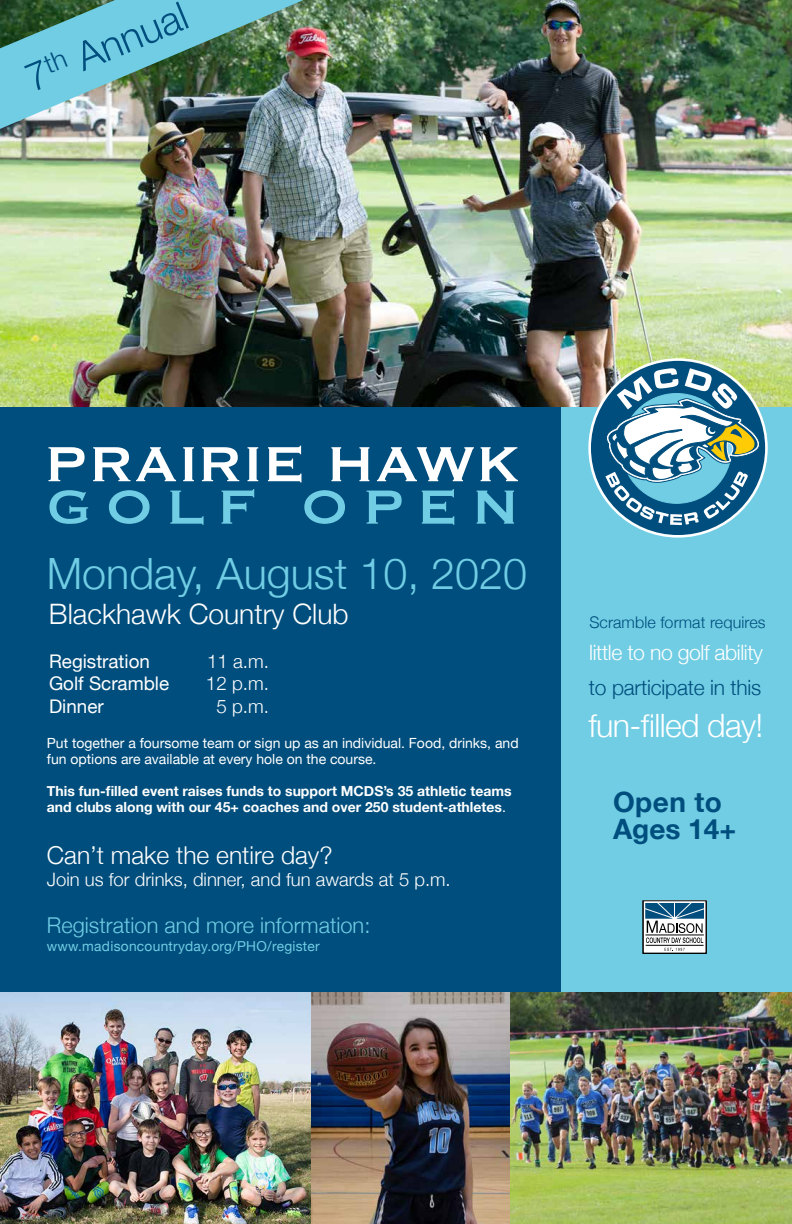
<style>
.page{position:relative;width:792px;height:1224px;background:#fff}
.page>*{position:absolute;margin:0;border:0;box-sizing:border-box;transform-origin:0 0}
.t1{font:300 43.1px "Helvetica Neue";color:#70cde4}
.t2{font:300 39.6px "Helvetica Neue";color:#004e7d}
.t3{font:300 32.2px "Helvetica Neue";letter-spacing:-.02em;color:#fff}
.t4{font:300 28.1px "Helvetica Neue";color:#fff}
.t5{font:700 28px/27px "Helvetica Neue";letter-spacing:.01em;color:#004e7d}
.t6{font:300 24.6px "Helvetica Neue";color:#fff}
.t7{font:300 21.8px "Helvetica Neue";color:#70cde4}
.t8{font:300 21.2px "Helvetica Neue";letter-spacing:-.02em;color:#fff}
.t9{font:300 21px "Helvetica Neue";letter-spacing:-.01em;color:#004e7d}
.t10{font:18.8px "Helvetica Neue";color:#fff}
.t11{font:300 18.8px "Helvetica Neue";color:#fff}
.t12{font:300 18.5px "Helvetica Neue";color:#fff}
.t13{font:300 16.1px "Helvetica Neue";letter-spacing:.005em;color:#004e7d}
.t14{font:700 14px/16px "Helvetica Neue";color:#fff}
.t15{font:14px/16px "Helvetica Neue";color:#fff}
.t16{font:13.7px "Helvetica Neue";letter-spacing:.02em;color:#70cde4}
.s1{font-weight:400}
</style>
<div class="page">
<img style="left:0;top:0;width:792px;height:407px">
<div style="left:0;top:407px;width:561px;height:586px;background:#004e7d"></div>
<svg style="left:48px;top:447px;width:37px;height:34px"></svg>
<svg style="left:93px;top:447px;width:37px;height:34px"></svg>
<svg style="left:136px;top:447px;width:40px;height:34px"></svg>
<svg style="left:183px;top:447px;width:11px;height:34px"></svg>
<svg style="left:202px;top:447px;width:37px;height:34px"></svg>
<svg style="left:248px;top:447px;width:10px;height:34px"></svg>
<svg style="left:268px;top:446px;width:33px;height:36px"></svg>
<svg style="left:331px;top:447px;width:38px;height:34px"></svg>
<svg style="left:377px;top:447px;width:97px;height:34px"></svg>
<svg style="left:481px;top:447px;width:37px;height:34px"></svg>
<svg style="left:49px;top:490px;width:39px;height:34px"></svg>
<svg style="left:109px;top:490px;width:41px;height:34px"></svg>
<svg style="left:170px;top:491px;width:34px;height:34px"></svg>
<svg style="left:222px;top:489px;width:32px;height:35px"></svg>
<svg style="left:304px;top:490px;width:41px;height:34px"></svg>
<svg style="left:367px;top:491px;width:35px;height:33px"></svg>
<svg style="left:422px;top:489px;width:32px;height:36px"></svg>
<svg style="left:477px;top:491px;width:37px;height:33px"></svg>
<img style="left:0;top:0;width:304px;height:129px">
<div style="left:561px;top:407px;width:231px;height:586px;background:#70cde4"></div>
<svg style="left:588px;top:358px;width:180px;height:180px"></svg>
<img style="left:509px;top:993px;width:283px;height:231px">
<img style="left:0;top:993px;width:311px;height:231px">
<img style="left:311px;top:993px;width:198px;height:231px">
<div style="left:643px;top:901px;width:63px;height:52px;border:1px solid #000"></div>
<svg style="left:644px;top:902px;width:61px;height:49px;background:#92a7b4"></svg>
<h2 class="t2" style="left:15px;top:49px;width:173px;rotate:-22deg">7<sup>th</sup> Annual</h2>
<h1 class="t1" style="left:47px;top:538px;width:482px">Monday, August 10, 2020</h1>
<h3 class="t4" style="left:49px;top:591px;width:301px">Blackhawk Country Club</h3>
<h3 class="t10" style="left:49px;top:647px;width:102px">Registration</h3>
<h3 class="t11" style="left:207px;top:646px;width:64px">11 a.m.</h3>
<h3 class="t10" style="left:49px;top:670px;width:122px">Golf Scramble</h3>
<h3 class="t11" style="left:206px;top:668px;width:65px">12 p.m.</h3>
<h3 class="t10" style="left:49px;top:693px;width:56px">Dinner</h3>
<h3 class="t11" style="left:216px;top:691px;width:54px">5 p.m.</h3>
<p class="t15" style="left:47px;top:736px;width:473px">Put together a foursome team or sign up as an individual. Food, drinks, and fun options are available at every hole on the course.</p>
<p class="t14" style="left:47px;top:784px;width:466px">This fun-filled event raises funds to support MCDS’s 35 athletic teams and clubs along with our 45+ coaches and over 250 student-athletes<span class="s1">.</span></p>
<h3 class="t6" style="left:47px;top:836px;width:287px">Can’t make the entire day?</h3>
<h3 class="t12" style="left:47px;top:864px;width:405px">Join us for drinks, dinner, and fun awards at 5 p.m.</h3>
<h3 class="t7" style="left:47px;top:908px;width:325px">Registration and more information:</h3>
<p class="t16" style="left:47px;top:936px;width:274px">www.madisoncountryday.org/PHO/register</p>
<p class="t13" style="left:589px;top:609px;width:178px">Scramble format requires</p>
<h3 class="t8" style="left:589px;top:635px;width:175px">little to no golf ability</h3>
<h3 class="t9" style="left:589px;top:671px;width:174px">to participate in this</h3>
<h3 class="t3" style="left:589px;top:699px;width:176px">fun-filled day!</h3>
<h3 class="t5" style="left:613px;top:790px;width:125px">Open to<br>Ages 14+</h3>
</div>
